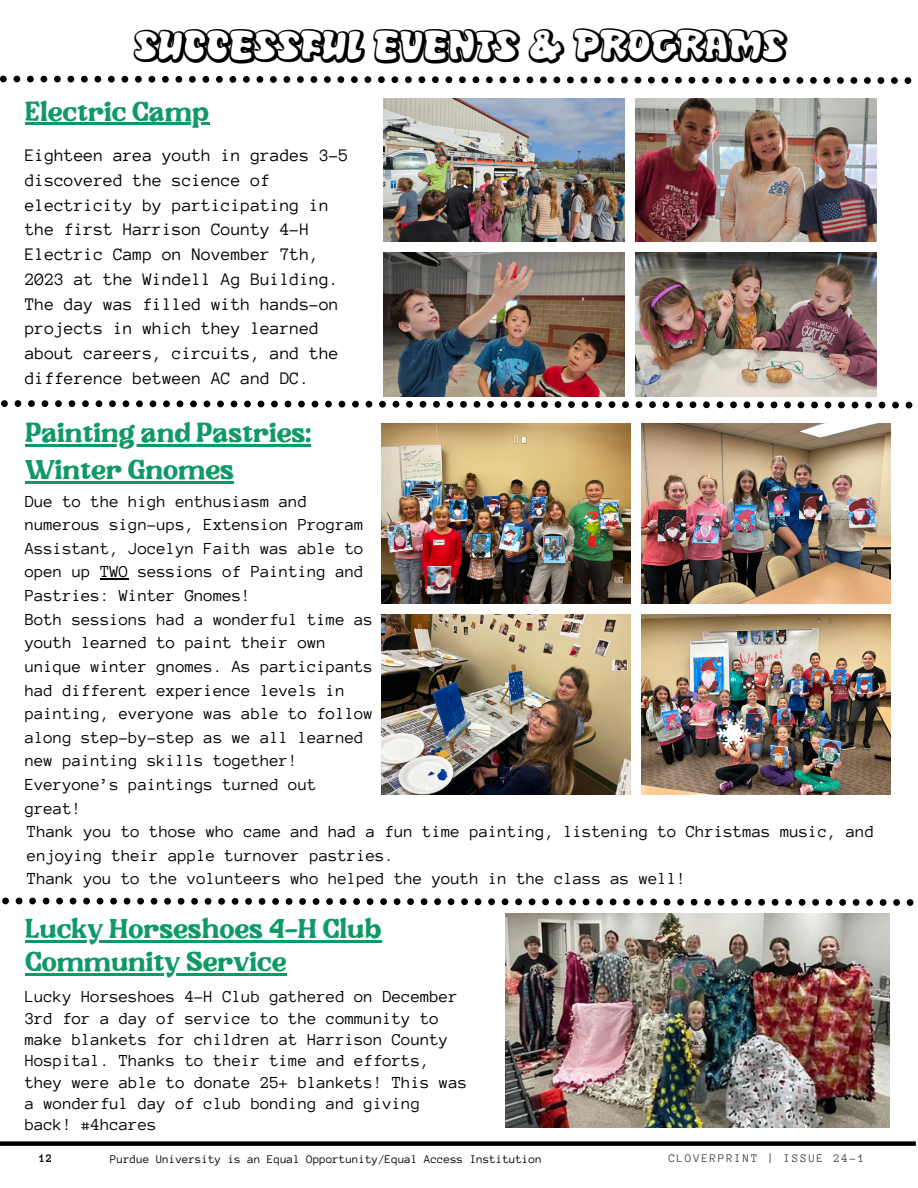
<style>
.page{position:relative;width:918px;height:1188px;background:#fff}
.page>*{position:absolute;margin:0;border:0;box-sizing:border-box;transform-origin:0 0}
.t1{font:45px "Disko";color:#000}
.t2{font:27px/37.2px "Sunday Bloom";color:#0f9966}
.t3{font:18px/24.8px "Anonymous Pro";color:#000}
.t4{font:17.25px/23.5px "Anonymous Pro";color:#000}
.t5{font:12px "Anonymous Pro";color:#000}
.t6{font:12px "Anonymous Pro";letter-spacing:.14em;color:#444440}
.t7{font:700 12px "Anonymous Pro";color:#000}
</style>
<div class="page">
<div style="left:0;top:1141px;width:916px;height:5px;background:#000"></div>
<img style="left:384px;top:99px;width:241px;height:142px">
<img style="left:636px;top:99px;width:241px;height:142px">
<img style="left:384px;top:253px;width:241px;height:144px">
<img style="left:636px;top:253px;width:241px;height:144px">
<svg style="left:0;top:76px;width:911px;height:8px"></svg>
<svg style="left:1px;top:400px;width:911px;height:8px"></svg>
<img style="left:382px;top:423px;width:248px;height:180px">
<img style="left:642px;top:423px;width:248px;height:180px">
<img style="left:382px;top:614px;width:248px;height:180px">
<img style="left:642px;top:614px;width:248px;height:180px">
<img style="left:505px;top:914px;width:385px;height:214px">
<svg style="left:2px;top:898px;width:911px;height:8px"></svg>
<svg style="left:717px;top:718px;width:34px;height:30px"></svg>
<hr style="left:25px;top:123px;width:184px;height:2px;background:#0f9966">
<hr style="left:25px;top:444px;width:286px;height:2px;background:#0f9966">
<hr style="left:25px;top:481px;width:209px;height:2px;background:#0f9966">
<svg style="left:100px;top:579px;width:29px;height:1px"></svg>
<hr style="left:25px;top:940px;width:356px;height:2px;background:#0f9966">
<hr style="left:25px;top:974px;width:261px;height:2px;background:#0f9966">
<h1 class="t1" style="left:134px;top:26px;width:652px">SUCCESSFUL EVENTS &amp; PROGRAMS</h1>
<h2 class="t2" style="left:25px;top:95px;width:186px">Electric Camp</h2>
<p class="t3" style="left:25px;top:143px;width:325px">Eighteen area youth in grades 3-5 discovered the science of electricity by participating in the first Harrison County 4-H<br>Electric Camp on November 7th,<br>2023 at the Windell Ag Building.<br>The day was filled with hands-on projects in which they learned about careers, circuits, and the difference between AC and DC.</p>
<h2 class="t2" style="left:25px;top:416px;width:287px">Painting and Pastries:<br>Winter Gnomes</h2>
<p class="t4" style="left:25px;top:489px;width:851px">Due to the high enthusiasm and<br>numerous sign-ups, Extension Program<br>Assistant, Jocelyn Faith was able to<br>open up TWO sessions of Painting and<br>Pastries: Winter Gnomes!<br>Both sessions had a wonderful time as<br>youth learned to paint their own<br>unique winter gnomes. As participants<br>had different experience levels in<br>painting, everyone was able to follow<br>along step-by-step as we all learned<br>new painting skills together!<br>Everyone’s paintings turned out<br>great!<br>Thank you to those who came and had a fun time painting, listening to Christmas music, and enjoying their apple turnover pastries.<br>Thank you to the volunteers who helped the youth in the class as well!</p>
<h2 class="t2" style="left:25px;top:914px;width:358px;line-height:33.8px">Lucky Horseshoes 4-H Club<br>Community Service</h2>
<p class="t4" style="left:25px;top:986px;width:444px;line-height:21.3px">Lucky Horseshoes 4-H Club gathered on December 3rd for a day of service to the community to make blankets for children at Harrison County Hospital. Thanks to their time and efforts, they were able to donate 25+ blankets! This was a wonderful day of club bonding and giving back! #4hcares</p>
<p class="t7" style="left:39px;top:1152px;width:15px">12</p>
<p class="t5" style="left:110px;top:1153px;width:433px">Purdue University is an Equal Opportunity/Equal Access Institution</p>
<p class="t6" style="left:669px;top:1152px;width:197px">CLOVERPRINT | ISSUE 24-1</p>
</div>
